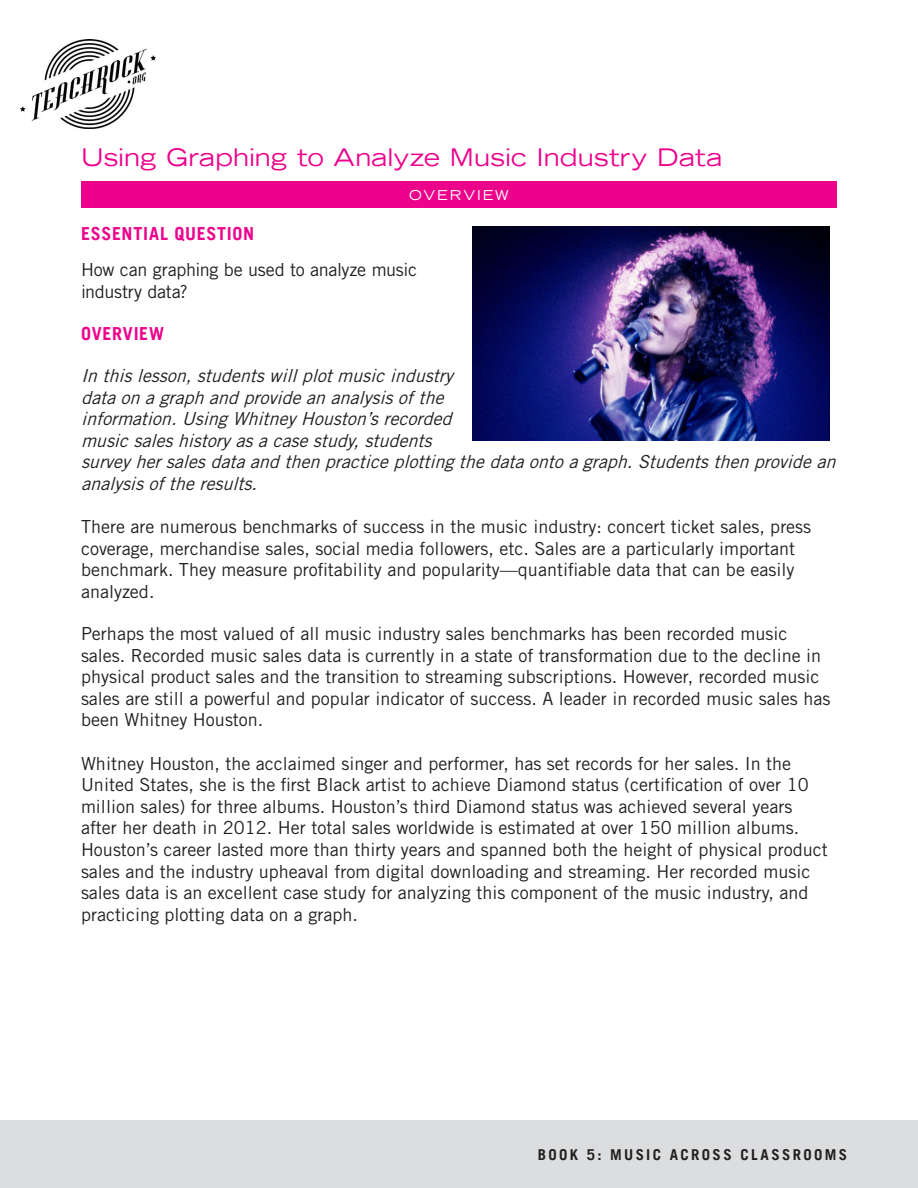
<style>
.page{position:relative;width:918px;height:1188px;background:#fff}
.page>*{position:absolute;margin:0;border:0;box-sizing:border-box;transform-origin:0 0}
.LESSON_NAME{font:expanded 24px "Trade Gothic LT";letter-spacing:.01em;color:#ed028c}
.PINK_SECTION_HEADER{font:18px/21.6px "Trade Gothic LT Std";color:#231f20}
.PINK_SECTION_HEADER-2{font:italic 18px/21.6px "Trade Gothic LT Std";color:#231f20}
.BODY_COPY{font:18px/22.5px "Trade Gothic LT Std";letter-spacing:-.02em;color:#231f20}
.PINK_SECTION_HEADER-3{font:700 18px "Trade Gothic LT";letter-spacing:.04em;color:#ed028c}
.t1{font:700 15px "Trade Gothic LT";letter-spacing:.16em;color:#231f20}
.HEADER_IN_PINK_BAR{font:expanded 13.5px "Trade Gothic LT";letter-spacing:.15em;color:#fff}
</style>
<div class="page">
<div style="left:0;top:1120px;width:918px;height:68px;background:#dcdddf"></div>
<img style="left:21px;top:39px;width:135px;height:90px">
<div style="left:81px;top:182px;width:756px;height:26px;background:#ed028c"></div>
<img style="left:473px;top:227px;width:356px;height:214px">
<p class="LESSON_NAME" style="left:81px;top:142px;width:643px">Using Graphing to Analyze Music Industry Data</p>
<p class="HEADER_IN_PINK_BAR" style="left:409px;top:186px;width:101px">OVERVIEW</p>
<p class="PINK_SECTION_HEADER-3" style="left:81px;top:222px;width:175px">ESSENTIAL QUESTION</p>
<p class="BODY_COPY" style="left:81px;top:258px;width:338px">How can graphing be used to analyze music industry data?</p>
<p class="PINK_SECTION_HEADER-3" style="left:81px;top:323px;width:85px">OVERVIEW</p>
<p class="PINK_SECTION_HEADER-2" style="left:81px;top:365px;width:762px">Inthislesson,studentswillplotmusicindustry<br>dataonagraphandprovideananalysisofthe<br>information.UsingWhitneyHouston’srecorded<br>musicsaleshistoryasacasestudy,students surveyhersalesdataandthenpracticeplottingthedataontoagraph.Studentsthenprovidean analysisoftheresults.</p>
<p class="PINK_SECTION_HEADER" style="left:81px;top:516px;width:732px">There are numerous benchmarks of success in the music industry: concert ticket sales, press coverage, merchandise sales, social media followers, etc. Sales are a particularly important benchmark. They measure profitability and popularity—quantifiable data that can be easily analyzed.</p>
<p class="PINK_SECTION_HEADER" style="left:81px;top:622px;width:751px">Perhaps the most valued of all music industry sales benchmarks has been recorded music sales. Recorded music sales data is currently in a state of transformation due to the decline in physical product sales and the transition to streaming subscriptions. However, recorded music sales are still a powerful and popular indicator of success. A leader in recorded music sales has been Whitney Houston.</p>
<p class="PINK_SECTION_HEADER" style="left:81px;top:752px;width:748px">Whitney Houston, the acclaimed singer and performer, has set records for her sales. In the United States, she is the first Black artist to achieve Diamond status (certification of over 10 million sales) for three albums. Houston’s third Diamond status was achieved several years after her death in 2012. Her total sales worldwide is estimated at over 150 million albums.<br>Houston’s career lasted more than thirty years and spanned both the height of physical product sales and the industry upheaval from digital downloading and streaming. Her recorded music sales data is an excellent case study for analyzing this component of the music industry, and practicing plotting data on a graph.</p>
<p class="t1" style="left:538px;top:1145px;width:311px">BOOK 5: MUSIC ACROSS CLASSROOMS</p>
</div>
